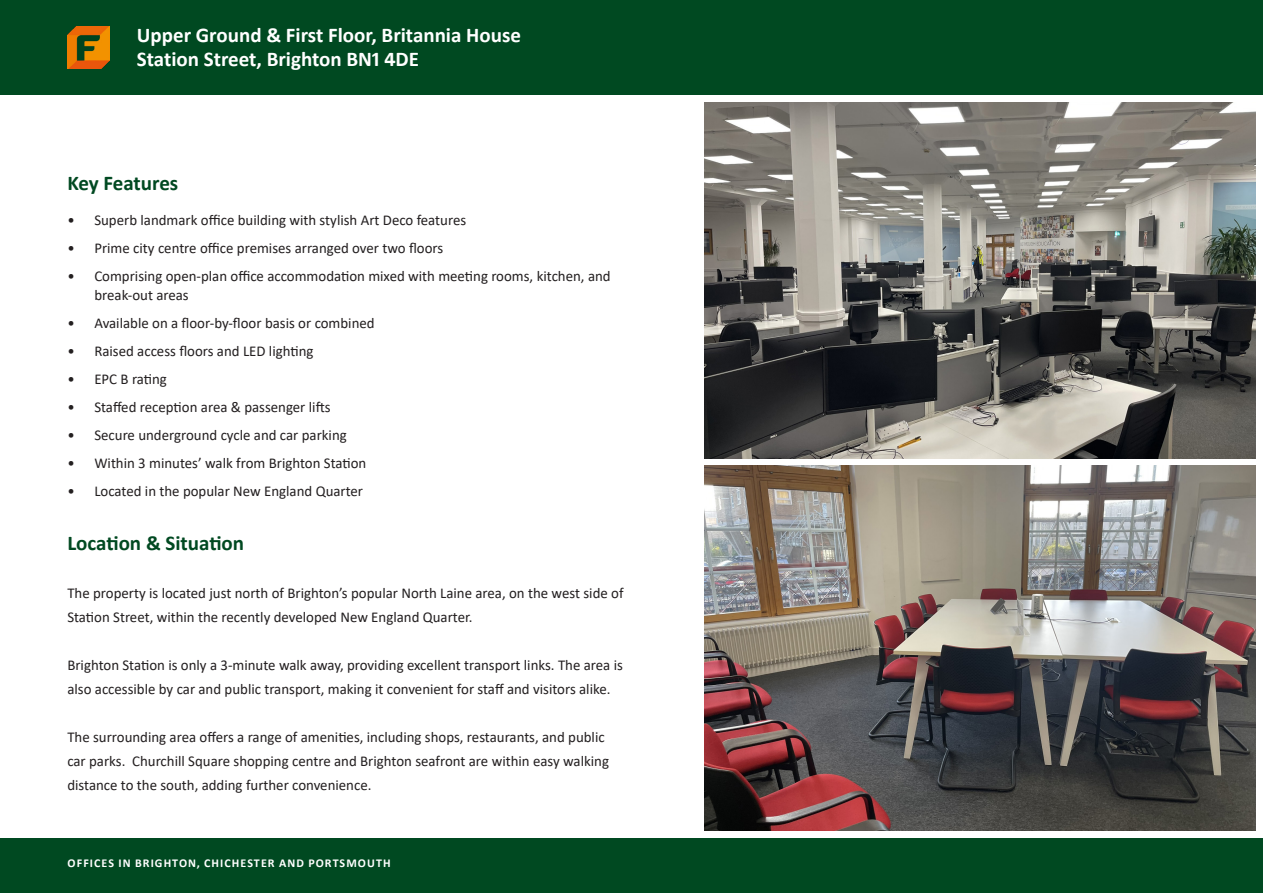
<style>
.page{position:relative;width:1263px;height:893px;background:#fff}
.page>*{position:absolute;margin:0;border:0;box-sizing:border-box;transform-origin:0 0}
.t1{font:700 21px "Calibri";color:#fff}
.Flude_-_Sub_Header{font:700 21px "Calibri";color:#004921}
.Flude_-_Standard_Paragraph_Text{font:15px/24px "Calibri";color:#231f20}
.t2{font:15px "Calibri";color:#fff}
.t3{font:700 15px "Calibri";color:#fff}
.t4{font:700 12px "Calibri";letter-spacing:.09em;color:#fff}
</style>
<div class="page">
<div style="left:0;top:0;width:1263px;height:95px;background:#004921"></div>
<div style="left:0;top:838px;width:1263px;height:55px;background:#004921"></div>
<img style="left:705px;top:465px;width:550px;height:366px">
<img style="left:705px;top:102px;width:550px;height:356px">
<p class="t1" style="left:137px;top:20px;width:386px">Upper Ground &amp; First Floor, Britannia House</p>
<p class="t1" style="left:137px;top:44px;width:284px">Station Street, Brighton BN1 4DE</p>
<p class="t3" style="left:137px;top:26px;width:171px">Long Leasehold Investment</p>
<p class="t2" style="left:137px;top:44px;width:227px">Secure South East Convenience Store</p>
<p class="Flude_-_Sub_Header" style="left:67px;top:168px;width:112px">Key Features</p>
<p class="Flude_-_Standard_Paragraph_Text" style="left:67px;top:207px;width:400px">• Superb landmark office building with stylish Art Deco features</p>
<p class="Flude_-_Standard_Paragraph_Text" style="left:67px;top:235px;width:377px">• Prime city centre office premises arranged over two floors</p>
<p class="Flude_-_Standard_Paragraph_Text" style="left:94px;top:265px;width:518px;line-height:19.5px;text-indent:-27px">• Comprising open-plan office accommodation mixed with meeting rooms, kitchen, and break-out areas</p>
<p class="Flude_-_Standard_Paragraph_Text" style="left:67px;top:311px;width:309px">• Available on a floor-by-floor basis or combined</p>
<p class="Flude_-_Standard_Paragraph_Text" style="left:67px;top:339px;width:248px">• Raised access floors and LED lighting</p>
<p class="Flude_-_Standard_Paragraph_Text" style="left:67px;top:367px;width:101px">• EPC B rating</p>
<p class="Flude_-_Standard_Paragraph_Text" style="left:67px;top:395px;width:265px">• Staffed reception area &amp; passenger lifts</p>
<p class="Flude_-_Standard_Paragraph_Text" style="left:67px;top:423px;width:281px">• Secure underground cycle and car parking</p>
<p class="Flude_-_Standard_Paragraph_Text" style="left:67px;top:451px;width:300px">• Within 3 minutes’ walk from Brighton Station</p>
<p class="Flude_-_Standard_Paragraph_Text" style="left:67px;top:479px;width:297px">• Located in the popular New England Quarter</p>
<p class="Flude_-_Sub_Header" style="left:67px;top:528px;width:178px">Location &amp; Situation</p>
<p class="Flude_-_Standard_Paragraph_Text" style="left:67px;top:581px;width:558px">The property is located just north of Brighton’s popular North Laine area, on the west side of<br>Station Street, within the recently developed New England Quarter.</p>
<p class="Flude_-_Standard_Paragraph_Text" style="left:67px;top:653px;width:557px">Brighton Station is only a 3-minute walk away, providing excellent transport links. The area is also accessible by car and public transport, making it convenient for staff and visitors alike.</p>
<p class="Flude_-_Standard_Paragraph_Text" style="left:67px;top:725px;width:543px">The surrounding area offers a range of amenities, including shops, restaurants, and public car parks. Churchill Square shopping centre and Brighton seafront are within easy walking distance to the south, adding further convenience.</p>
<p class="t4" style="left:68px;top:855px;width:324px">OFFICES IN BRIGHTON, CHICHESTER AND PORTSMOUTH</p>
</div>
